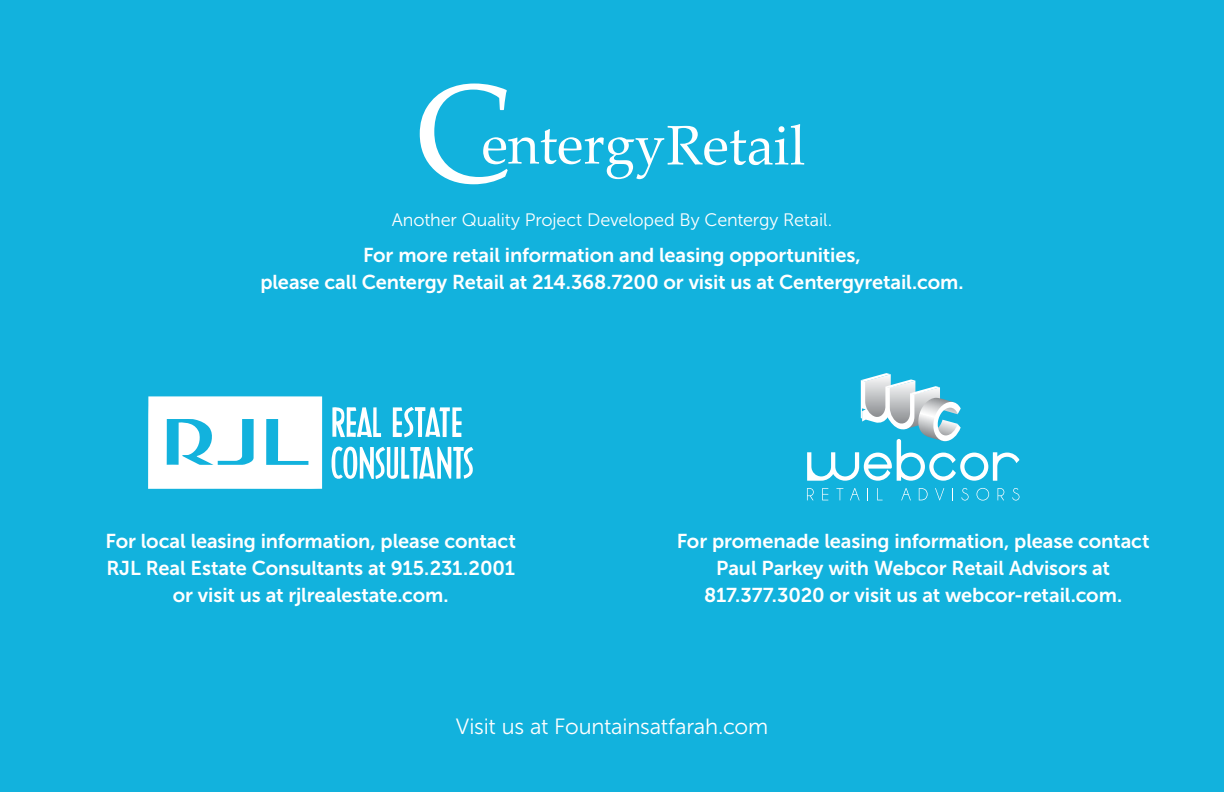
<style>
.page{position:relative;width:1224px;height:792px;background:#12b2dd}
.page>*{position:absolute;margin:0;border:0;box-sizing:border-box;transform-origin:0 0}
.t1{font:22px "Museo Sans 300";letter-spacing:-.01em;color:#fff}
.t2{font:20px/27px "Museo Sans 700";letter-spacing:-.005em;color:#fff;text-align:center}
.t3{font:18px "Museo Sans 300";letter-spacing:-.01em;color:#fff}
</style>
<div class="page">
<svg style="left:420px;top:84px;width:384px;height:100px"></svg>
<svg style="left:393px;top:407px;width:69px;height:30px"></svg>
<svg style="left:332px;top:407px;width:49px;height:30px"></svg>
<svg style="left:148px;top:396px;width:174px;height:93px"></svg>
<svg style="left:331px;top:446px;width:142px;height:33px"></svg>
<svg style="left:807px;top:488px;width:7px;height:12px"></svg>
<svg style="left:822px;top:488px;width:6px;height:12px"></svg>
<svg style="left:836px;top:488px;width:7px;height:12px"></svg>
<svg style="left:850px;top:488px;width:10px;height:12px"></svg>
<svg style="left:877px;top:488px;width:6px;height:12px"></svg>
<svg style="left:901px;top:488px;width:10px;height:12px"></svg>
<svg style="left:919px;top:488px;width:9px;height:12px"></svg>
<svg style="left:935px;top:488px;width:9px;height:12px"></svg>
<svg style="left:952px;top:488px;width:1px;height:12px"></svg>
<svg style="left:961px;top:488px;width:8px;height:13px"></svg>
<svg style="left:977px;top:488px;width:12px;height:13px"></svg>
<svg style="left:998px;top:488px;width:6px;height:12px"></svg>
<svg style="left:1012px;top:488px;width:8px;height:13px"></svg>
<svg style="left:807px;top:373px;width:213px;height:108px"></svg>
<p class="t3" style="left:392px;top:210px;width:442px">Another Quality Project Developed By Centergy Retail.</p>
<p class="t2" style="left:260px;top:242px;width:705px">For more retail information and leasing opportunities,<br>please call Centergy Retail at 214.368.7200 or visit us at Centergyretail.com.</p>
<p class="t2" style="left:106px;top:527px;width:412px">For local leasing information, please contact<br>RJL Real Estate Consultants at 915.231.2001 or visit us at rjlrealestate.com.</p>
<p class="t2" style="left:677px;top:527px;width:474px">For promenade leasing information, please contact<br>Paul Parkey with Webcor Retail Advisors at<br>817.377.3020 or visit us at webcor-retail.com.</p>
<p class="t1" style="left:456px;top:714px;width:314px">Visit us at Fountainsatfarah.com</p>
</div>
